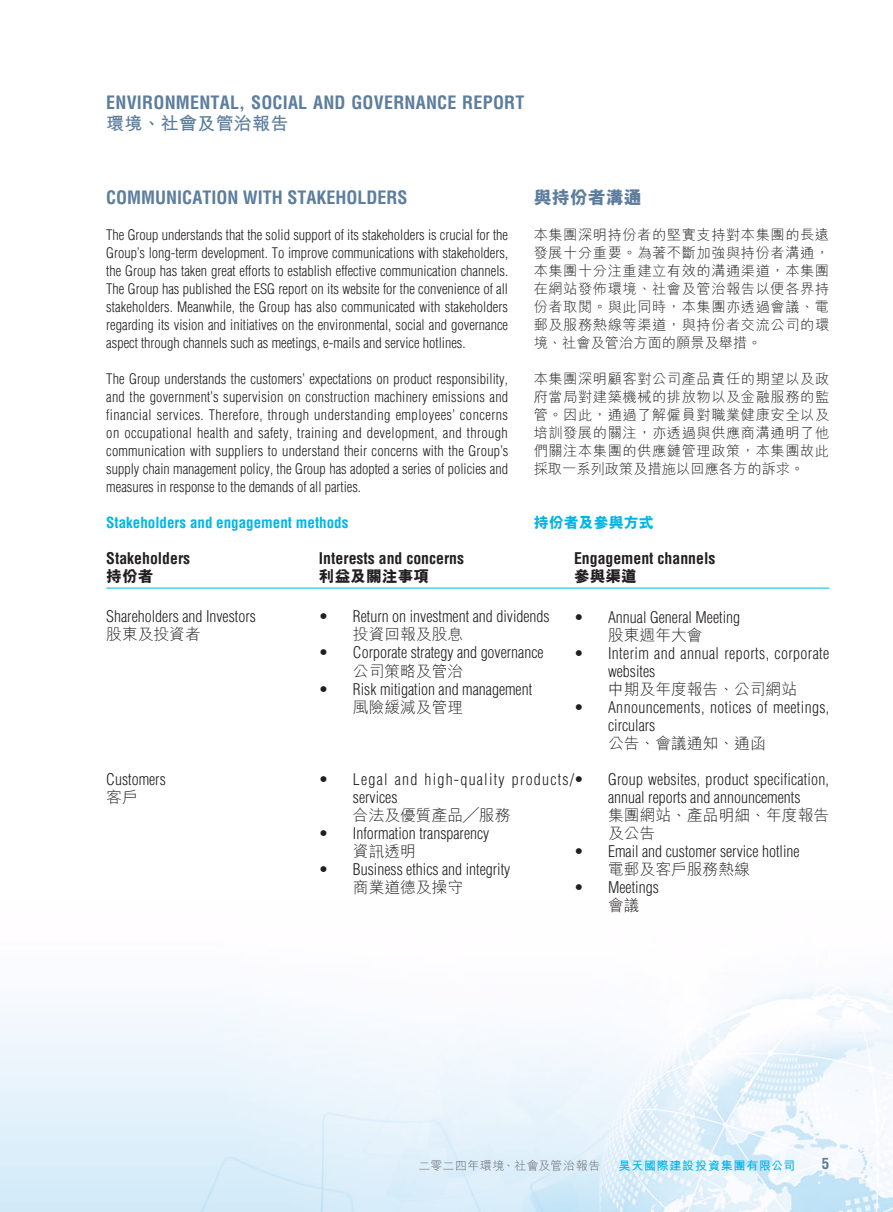
<style>
.page{position:relative;width:893px;height:1212px;background:#fff}
.page>*{position:absolute;margin:0;border:0;box-sizing:border-box;transform-origin:0 0}
.t1{font:700 condensed 18px "Helvetica LT Std";letter-spacing:.01em;color:#5c7d9d}
.t2{font:700 18px "M Hei HK";letter-spacing:.01em;color:#5c7d9d}
.t3{font:800 18px "M Hei HK";color:#5c7d9d}
.t4{font:300 condensed 15.75px/18px "Helvetica LT Std";color:#231f20}
.t5{font:300 15.75px/18px "M Hei HK";color:#231f20}
.t6{font:300 condensed 15.75px/18px "Helvetica LT Std";letter-spacing:.025em;color:#231f20}
.t7{font:700 condensed 15.75px "Helvetica LT Std";color:#231f20}
.t8{font:800 15.75px "M Hei HK";color:#231f20}
.t9{font:700 condensed 15px "Helvetica LT Std";color:#00b5e6}
.t10{font:800 15px "M Hei HK";color:#00b5e6}
.t11{font:700 condensed 15px "Helvetica LT Std";color:#5c7d9d}
.t12{font:300 condensed 14.25px/18px "Helvetica LT Std";color:#231f20;text-align:justify}
.t13{font:300 14.25px/18px "M Hei HK";letter-spacing:.04em;color:#231f20;text-align:justify}
.t14{font:300 12px "M Hei HK";letter-spacing:.04em;color:#636366}
.t15{font:700 12px "M Hei HK";letter-spacing:.06em;color:#00b5e6}
</style>
<div class="page">
<img style="left:0;top:587px;width:893px;height:625px">
<hr style="left:106px;top:588px;width:213px;height:1px;background:#00b5e6">
<hr style="left:319px;top:588px;width:255px;height:1px;background:#00b5e6">
<hr style="left:574px;top:588px;width:255px;height:1px;background:#00b5e6">
<p class="t1" style="left:106px;top:92px;width:420px">ENVIRONMENTAL, SOCIAL AND GOVERNANCE REPORT</p>
<p class="t2" style="left:106px;top:111px;width:184px">環境、社會及管治報告</p>
<p class="t3" style="left:534px;top:185px;width:109px">與持份者溝通</p>
<p class="t13" style="left:534px;top:225px;width:297px">本集團深明持份者的堅實支持對本集團的長遠發展十分重要。為著不斷加強與持份者溝通，本集團十分注重建立有效的溝通渠道，本集團在網站發佈環境、社會及管治報告以便各界持份者取閱。與此同時，本集團亦透過會議、電郵及服務熱線等渠道，與持份者交流公司的環境、社會及管治方面的願景及舉措。</p>
<p class="t13" style="left:534px;top:369px;width:297px">本集團深明顧客對公司產品責任的期望以及政府當局對建築機械的排放物以及金融服務的監管。因此，通過了解僱員對職業健康安全以及培訓發展的關注，亦透過與供應商溝通明了他們關注本集團的供應鏈管理政策，本集團故此採取一系列政策及措施以回應各方的訴求。</p>
<p class="t1" style="left:106px;top:186px;width:303px">COMMUNICATION WITH STAKEHOLDERS</p>
<p class="t12" style="left:106px;top:226px;width:403px">The Group understands that the solid support of its stakeholders is crucial for the Group’s long-term development. To improve communications with stakeholders, the Group has taken great efforts to establish effective communication channels.<br>The Group has published the ESG report on its website for the convenience of all stakeholders. Meanwhile, the Group has also communicated with stakeholders regarding its vision and initiatives on the environmental, social and governance aspect through channels such as meetings, e-mails and service hotlines.</p>
<p class="t12" style="left:106px;top:370px;width:404px">The Group understands the customers’ expectations on product responsibility, and the government’s supervision on construction machinery emissions and financial services. Therefore, through understanding employees’ concerns on occupational health and safety, training and development, and through communication with suppliers to understand their concerns with the Group’s supply chain management policy, the Group has adopted a series of policies and measures in response to the demands of all parties.</p>
<p class="t9" style="left:106px;top:513px;width:244px">Stakeholders and engagement methods</p>
<p class="t7" style="left:106px;top:548px;width:85px">Stakeholders</p>
<p class="t7" style="left:319px;top:548px;width:147px">Interests and concerns</p>
<p class="t7" style="left:574px;top:548px;width:143px">Engagement channels</p>
<p class="t8" style="left:106px;top:566px;width:49px">持份者</p>
<p class="t8" style="left:319px;top:566px;width:112px">利益及關注事項</p>
<p class="t8" style="left:574px;top:566px;width:64px">參與渠道</p>
<p class="t4" style="left:106px;top:608px;width:151px">Shareholders and Investors</p>
<p class="t5" style="left:106px;top:625px;width:96px">股東及投資者</p>
<p class="t10" style="left:534px;top:512px;width:121px">持份者及參與方式</p>
<p class="t4" style="left:574px;top:608px;width:168px">• Annual General Meeting</p>
<p class="t5" style="left:608px;top:625px;width:96px">股東週年大會</p>
<p class="t6" style="left:608px;top:644px;width:223px;text-indent:-34px">• Interim and annual reports, corporate websites</p>
<p class="t5" style="left:608px;top:679px;width:190px">中期及年度報告、公司網站</p>
<p class="t6" style="left:608px;top:698px;width:223px;text-indent:-34px">• Announcements, notices of meetings, circulars</p>
<p class="t5" style="left:608px;top:733px;width:159px">公告、會議通知、通函</p>
<p class="t4" style="left:319px;top:608px;width:232px">• Return on investment and dividends</p>
<p class="t5" style="left:353px;top:625px;width:112px">投資回報及股息</p>
<p class="t4" style="left:319px;top:644px;width:226px">• Corporate strategy and governance</p>
<p class="t5" style="left:353px;top:661px;width:112px">公司策略及管治</p>
<p class="t4" style="left:319px;top:680px;width:215px">• Risk mitigation and management</p>
<p class="t5" style="left:353px;top:697px;width:112px">風險緩減及管理</p>
<p class="t4" style="left:106px;top:770px;width:61px">Customers</p>
<p class="t5" style="left:106px;top:787px;width:33px">客戶</p>
<p class="t4" style="left:353px;top:770px;width:478px;text-indent:-34px">• Legal and high-quality products/• Group websites, product specification, services</p>
<p class="t5" style="left:353px;top:805px;width:159px">合法及優質產品╱服務</p>
<p class="t4" style="left:319px;top:824px;width:172px">• Information transparency</p>
<p class="t5" style="left:353px;top:841px;width:64px">資訊透明</p>
<p class="t4" style="left:319px;top:860px;width:193px">• Business ethics and integrity</p>
<p class="t5" style="left:353px;top:877px;width:112px">商業道德及操守</p>
<p class="t4" style="left:608px;top:788px;width:194px">annual reports and announcements</p>
<p class="t5" style="left:608px;top:805px;width:223px">集團網站、產品明細、年度報告及公告</p>
<p class="t4" style="left:574px;top:842px;width:227px">• Email and customer service hotline</p>
<p class="t5" style="left:608px;top:859px;width:143px">電郵及客戶服務熱線</p>
<p class="t4" style="left:574px;top:878px;width:86px">• Meetings</p>
<p class="t5" style="left:608px;top:895px;width:33px">會議</p>
<p class="t14" style="left:418px;top:1157px;width:183px">二零二四年環境、社會及管治報告</p>
<p class="t15" style="left:619px;top:1157px;width:178px">昊天國際建設投資集團有限公司</p>
<p class="t11" style="left:822px;top:1154px;width:9px">5</p>
</div>
